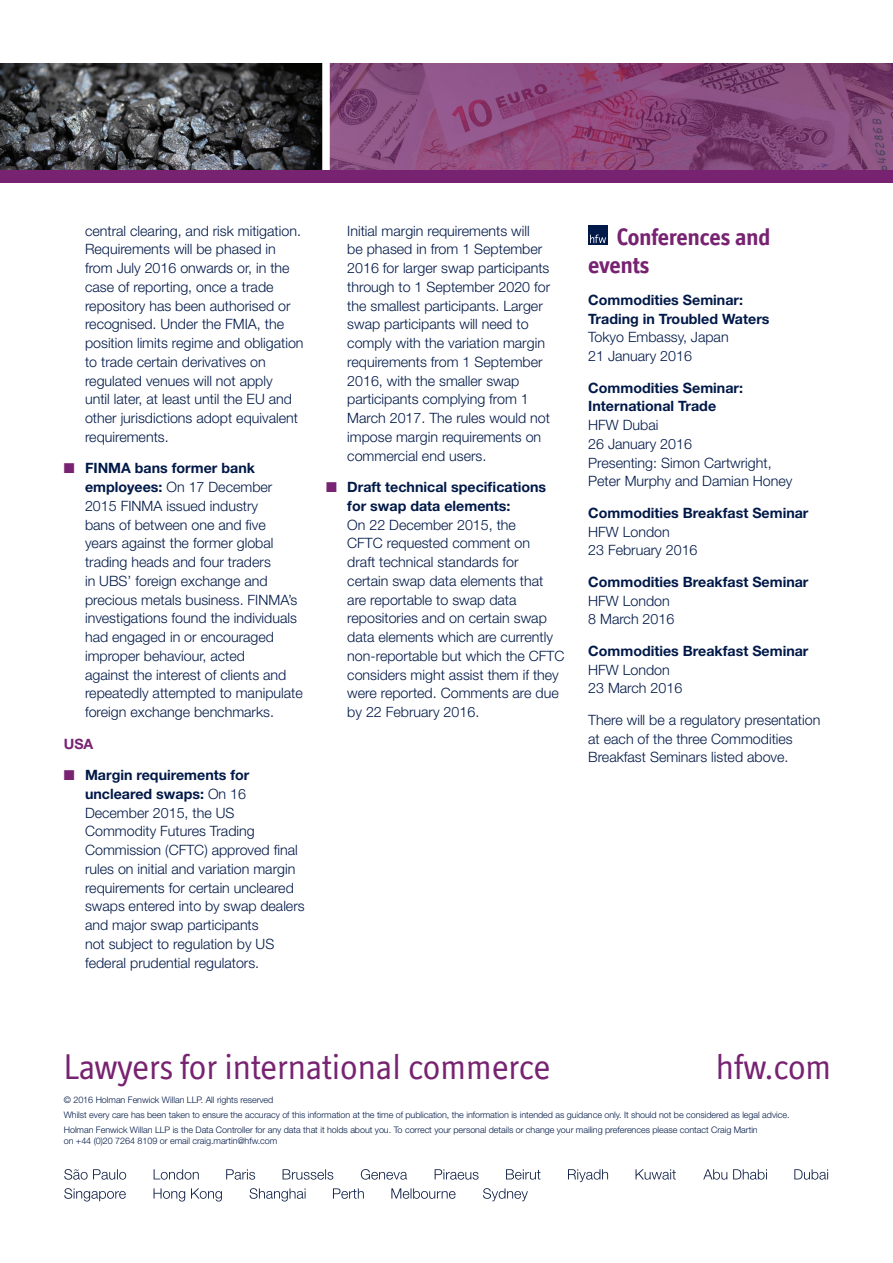
<style>
.page{position:relative;width:893px;height:1263px;background:#fff}
.page>*{position:absolute;margin:0;border:0;box-sizing:border-box;transform-origin:0 0}
.BRIEFING_-_Strapline{font:36px "Officina Display ITC Std";color:#772371}
.BULLETIN_-_Article_H{font:700 24px/28.8px "Officina Display ITC Std";color:#772371}
.BULLETIN_-_Bodytext{font:300 14.25px/18.8px "Helvetica Neue LT Std";color:#001948}
.BULLETIN_-_Bodytext-2{font:700 14.25px/18.8px "Helvetica Neue LT Std";color:#001948}
.BULLETIN_-_Subhead_1{font:700 14.25px "Helvetica Neue LT Std";color:#772371}
.BRIEFING_-_Disclaime{font:300 9px/10.8px "Helvetica Neue LT Std";letter-spacing:-.005em;color:#001948}
.s1{color:#772371}
.s2{font-weight:700}
.s3{font-weight:300}
</style>
<div class="page">
<img style="left:330px;top:64px;width:563px;height:106px">
<img style="left:0;top:64px;width:322px;height:106px">
<div style="left:588px;top:225px;width:19px;height:19px;background:#001948"></div>
<svg style="left:590px;top:235px;width:16px;height:8px"></svg>
<div style="left:0;top:170px;width:893px;height:13px;background:#772371"></div>
<svg style="left:64px;top:1169px;width:62px;height:11px"></svg>
<svg style="left:154px;top:1169px;width:45px;height:11px"></svg>
<svg style="left:226px;top:1169px;width:29px;height:11px"></svg>
<svg style="left:283px;top:1169px;width:50px;height:11px"></svg>
<svg style="left:361px;top:1169px;width:46px;height:11px"></svg>
<svg style="left:435px;top:1169px;width:44px;height:11px"></svg>
<svg style="left:506px;top:1169px;width:34px;height:11px"></svg>
<svg style="left:568px;top:1169px;width:40px;height:13px"></svg>
<svg style="left:636px;top:1169px;width:40px;height:11px"></svg>
<svg style="left:794px;top:1169px;width:34px;height:11px"></svg>
<svg style="left:249px;top:1188px;width:56px;height:13px"></svg>
<svg style="left:154px;top:1188px;width:68px;height:13px"></svg>
<svg style="left:64px;top:1188px;width:62px;height:13px"></svg>
<svg style="left:391px;top:1188px;width:65px;height:11px"></svg>
<svg style="left:483px;top:1188px;width:45px;height:13px"></svg>
<svg style="left:333px;top:1188px;width:31px;height:11px"></svg>
<svg style="left:703px;top:1169px;width:64px;height:11px"></svg>
<p class="BULLETIN_-_Bodytext" style="left:85px;top:221px;width:220px">central clearing, and risk mitigation.<br>Requirements will be phased in from July 2016 onwards or, in the case of reporting, once a trade repository has been authorised or recognised. Under the FMIA, the position limits regime and obligation to trade certain derivatives on regulated venues will not apply<br>until later, at least until the EU and other jurisdictions adopt equivalent requirements.</p>
<p class="BULLETIN_-_Bodytext" style="left:85px;top:459px;width:219px;text-indent:-21px"><span class="s1">■</span> <span class="s2">FINMA bans former bank employees:</span> On 17 December<br>2015 FINMA issued industry<br>bans of between one and five<br>years against the former global trading heads and four traders<br>in UBS’ foreign exchange and precious metals business. FINMA’s investigations found the individuals had engaged in or encouraged improper behaviour, acted<br>against the interest of clients and repeatedly attempted to manipulate foreign exchange benchmarks.</p>
<p class="BULLETIN_-_Subhead_1" style="left:64px;top:735px;width:31px">USA</p>
<p class="BULLETIN_-_Bodytext" style="left:85px;top:765px;width:221px;text-indent:-21px"><span class="s1">■</span> <span class="s2">Margin requirements for uncleared swaps:</span> On 16<br>December 2015, the US<br>Commodity Futures Trading<br>Commission (CFTC) approved final rules on initial and variation margin requirements for certain uncleared swaps entered into by swap dealers and major swap participants<br>not subject to regulation by US federal prudential regulators.</p>
<p class="BULLETIN_-_Bodytext" style="left:347px;top:221px;width:205px">Initial margin requirements will<br>be phased in from 1 September<br>2016 for larger swap participants through to 1 September 2020 for the smallest participants. Larger swap participants will need to comply with the variation margin requirements from 1 September<br>2016, with the smaller swap participants complying from 1<br>March 2017. The rules would not impose margin requirements on commercial end users.</p>
<p class="BULLETIN_-_Bodytext" style="left:347px;top:477px;width:219px;text-indent:-21px"><span class="s1">■</span> <span class="s2">Draft technical specifications for swap data elements:<br></span>On 22 December 2015, the<br>CFTC requested comment on<br>draft technical standards for<br>certain swap data elements that are reportable to swap data repositories and on certain swap data elements which are currently non-reportable but which the CFTC considers might assist them if they were reported. Comments are due by 22 February 2016.</p>
<p class="BULLETIN_-_Article_H" style="left:588px;top:222px;width:184px;text-indent:29px">Conferences and events</p>
<p class="BULLETIN_-_Bodytext-2" style="left:588px;top:290px;width:183px">Commodities Seminar:<br>Trading in Troubled Waters<br><span class="s3">Tokyo Embassy, Japan<br>21 January 2016</span></p>
<p class="BULLETIN_-_Bodytext" style="left:588px;top:378px;width:206px"><span class="s2">Commodities Seminar:<br>International Trade<br></span>HFW Dubai<br>26 January 2016<br>Presenting: Simon Cartwright,<br>Peter Murphy and Damian Honey</p>
<p class="BULLETIN_-_Bodytext-2" style="left:588px;top:503px;width:222px">Commodities Breakfast Seminar<br><span class="s3">HFW London<br>23 February 2016</span></p>
<p class="BULLETIN_-_Bodytext-2" style="left:588px;top:572px;width:222px">Commodities Breakfast Seminar<br><span class="s3">HFW London<br>8 March 2016</span></p>
<p class="BULLETIN_-_Bodytext-2" style="left:588px;top:641px;width:222px">Commodities Breakfast Seminar<br><span class="s3">HFW London<br>23 March 2016</span></p>
<p class="BULLETIN_-_Bodytext" style="left:588px;top:710px;width:234px">There will be a regulatory presentation at each of the three Commodities<br>Breakfast Seminars listed above.</p>
<p class="BRIEFING_-_Strapline" style="left:64px;top:1046px;width:488px">Lawyers for international commerce</p>
<p class="BRIEFING_-_Strapline" style="left:716px;top:1046px;width:117px">hfw.com</p>
<p class="BRIEFING_-_Disclaime" style="left:64px;top:1094px;width:211px">© 2016 Holman Fenwick Willan LLP. All rights reserved</p>
<p class="BRIEFING_-_Disclaime" style="left:64px;top:1109px;width:727px">Whilst every care has been taken to ensure the accuracy of this information at the time of publication, the information is intended as guidance only. It should not be considered as legal advice.</p>
<p class="BRIEFING_-_Disclaime" style="left:64px;top:1124px;width:695px">Holman Fenwick Willan LLP is the Data Controller for any data that it holds about you. To correct your personal details or change your mailing preferences please contact Craig Martin on +44 (0)20 7264 8109 or email craig.martin@hfw.com</p>
</div>
